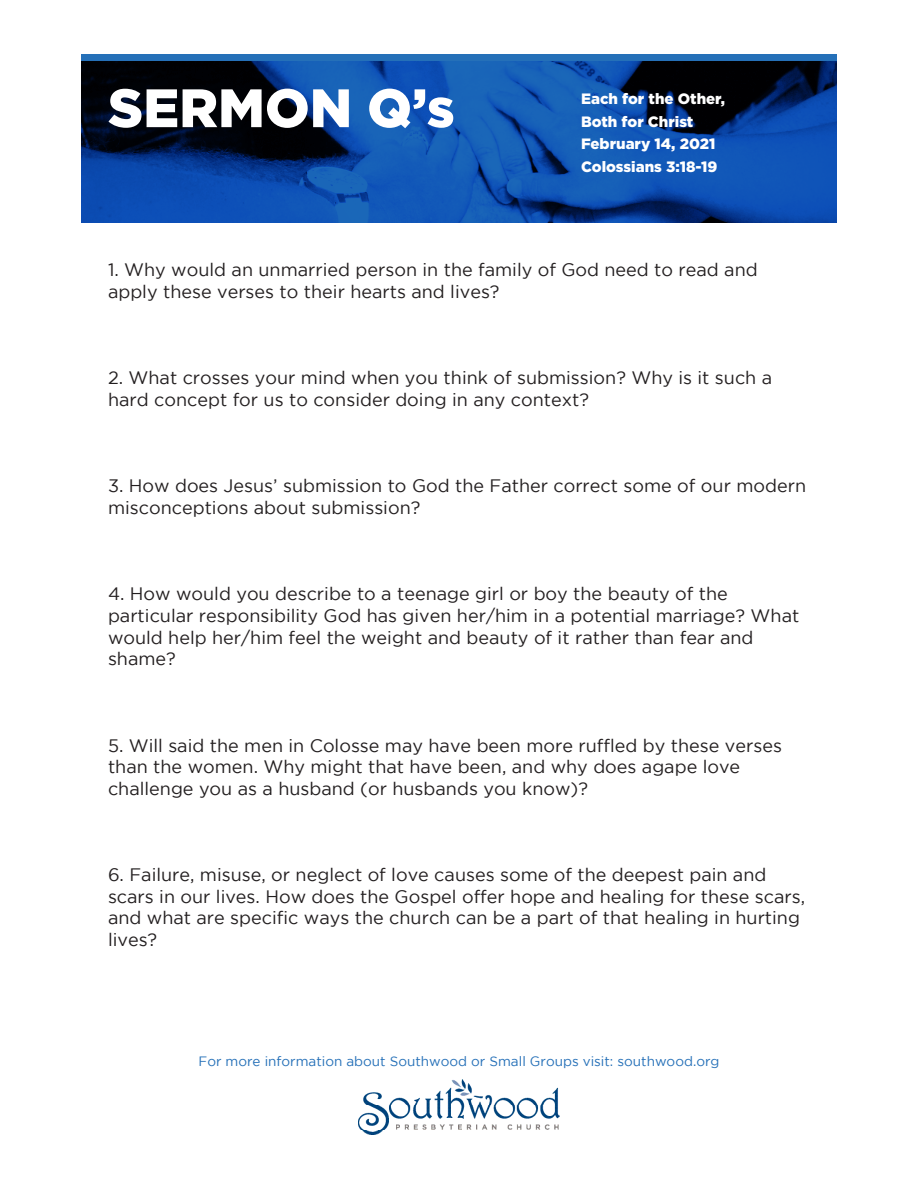
<style>
.page{position:relative;width:918px;height:1188px;background:#fff}
.page>*{position:absolute;margin:0;border:0;box-sizing:border-box;transform-origin:0 0}
.t1{font:900 54px "Gotham";color:#fff}
.t2{font:18px/21.6px "Gotham";color:#231f20}
.t3{font:900 15px "Gotham";color:#fff}
.t4{font:13.5px "Gotham";color:#2570b8}
</style>
<div class="page">
<img style="left:359px;top:1080px;width:200px;height:54px">
<svg style="left:81px;top:61px;width:756px;height:162px;background:#0b3d85"></svg>
<div style="left:81px;top:54px;width:756px;height:7px;background:#2570b8"></div>
<p class="t1" style="left:108px;top:77px;width:348px">SERMON Q’s</p>
<p class="t3" style="left:581px;top:90px;width:145px">Each for the Other,</p>
<p class="t3" style="left:581px;top:113px;width:114px">Both for Christ</p>
<p class="t3" style="left:581px;top:135px;width:136px">February 14, 2021</p>
<p class="t3" style="left:581px;top:158px;width:138px">Colossians 3:18-19</p>
<p class="t2" style="left:108px;top:259px;width:651px">1. Why would an unmarried person in the family of God need to read and apply these verses to their hearts and lives?</p>
<p class="t2" style="left:108px;top:367px;width:666px">2. What crosses your mind when you think of submission? Why is it such a hard concept for us to consider doing in any context?</p>
<p class="t2" style="left:108px;top:475px;width:700px">3. How does Jesus’ submission to God the Father correct some of our modern misconceptions about submission?</p>
<p class="t2" style="left:108px;top:583px;width:693px">4. How would you describe to a teenage girl or boy the beauty of the particular responsibility God has given her/him in a potential marriage? What would help her/him feel the weight and beauty of it rather than fear and shame?</p>
<p class="t2" style="left:108px;top:734px;width:676px">5. Will said the men in Colosse may have been more ruffled by these verses than the women. Why might that have been, and why does agape love challenge you as a husband (or husbands you know)?</p>
<p class="t2" style="left:108px;top:864px;width:699px">6. Failure, misuse, or neglect of love causes some of the deepest pain and scars in our lives. How does the Gospel offer hope and healing for these scars, and what are specific ways the church can be a part of that healing in hurting lives?</p>
<p class="t4" style="left:199px;top:1054px;width:522px">For more information about Southwood or Small Groups visit: southwood.org</p>
</div>
